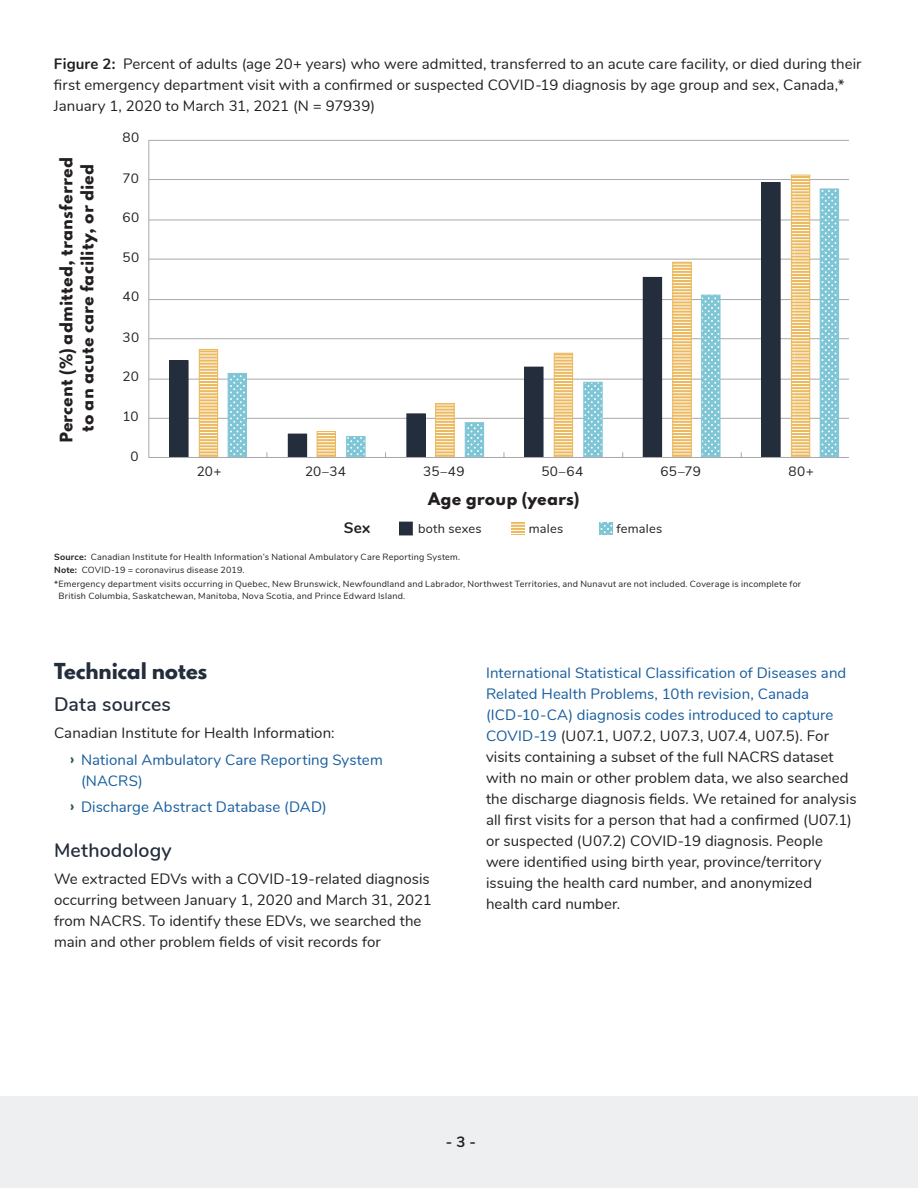
<style>
.page{position:relative;width:918px;height:1188px;background:#fff}
.page>*{position:absolute;margin:0;border:0;box-sizing:border-box;transform-origin:0 0}
.t1{font:600 19.5px "Nunito";letter-spacing:.01em;color:#232d3b}
.t2{font:800 19.5px "Spartan";letter-spacing:-.035em;color:#232d3b}
.t3{font:800 15.3px/20.9px "Spartan";letter-spacing:.005em;color:#231f20;text-align:center}
.t4{font:700 15.3px "Nunito";color:#231f20}
.t5{font:15px/21px "Nunito";letter-spacing:.005em;color:#231f20}
.t6{font:15px/26.4px "Nunito";letter-spacing:.005em;color:#175d9e}
.t7{font:700 15px "Nunito";color:#231f20}
.t8{font:13.65px "Nunito";letter-spacing:.02em;color:#231f20}
.t9{font:12.75px "Nunito";letter-spacing:.015em;color:#231f20}
.t10{font:9px/13.5px "Nunito";letter-spacing:.025em;color:#231f20}
.s1{font-weight:700}
.s2{font-weight:800;color:#365257}
.s3{color:#175d9e}
</style>
<div class="page">
<div style="left:0;top:1096px;width:918px;height:92px;background:#edeff0"></div>
<hr style="left:149px;top:418px;width:700px;height:1px;background:#a8a9ad">
<hr style="left:149px;top:379px;width:700px;height:1px;background:#a8a9ad">
<hr style="left:149px;top:338px;width:700px;height:1px;background:#a8a9ad">
<hr style="left:149px;top:299px;width:700px;height:1px;background:#a8a9ad">
<hr style="left:149px;top:259px;width:700px;height:1px;background:#a8a9ad">
<hr style="left:149px;top:220px;width:700px;height:1px;background:#a8a9ad">
<hr style="left:149px;top:179px;width:700px;height:1px;background:#a8a9ad">
<hr style="left:149px;top:140px;width:700px;height:1px;background:#a8a9ad">
<hr style="left:149px;top:140px;width:1px;height:317px;background:#a8a9ad">
<div style="left:170px;top:361px;width:18px;height:96px;background:#242d3b"></div>
<div style="left:169px;top:360px;width:20px;height:97px;border:1px solid #242d3b"></div>
<svg style="left:793px;top:177px;width:15px;height:11px"></svg>
<svg style="left:201px;top:351px;width:15px;height:104px;background:#f1cf92"></svg>
<div style="left:199px;top:349px;width:19px;height:108px;border:1px solid #ecb95e"></div>
<svg style="left:228px;top:188px;width:611px;height:269px"></svg>
<hr style="left:149px;top:457px;width:700px;height:1px;background:#a8a9ad">
<div style="left:400px;top:522px;width:12px;height:13px;background:#242d3b"></div>
<div style="left:399px;top:522px;width:14px;height:13px;border:1px solid #242d3b"></div>
<svg style="left:512px;top:522px;width:13px;height:13px"></svg>
<svg style="left:599px;top:522px;width:13px;height:13px"></svg>
<p class="t5" style="left:54px;top:53px;width:809px"><span class="s1">Figure 2:</span> Percent of adults (age 20+ years) who were admitted, transferred to an acute care facility, or died during their first emergency department visit with a confirmed or suspected COVID-19 diagnosis by age group and sex, Canada,*<br>January 1, 2020 to March 31, 2021 (N = 97939)</p>
<p class="t3" style="left:56px;top:443px;width:287px;rotate:-90deg">Percent (%) admitted, transferred to an acute care facility, or died</p>
<p class="t8" style="left:123px;top:127px;width:18px">80</p>
<p class="t8" style="left:123px;top:168px;width:18px">70</p>
<p class="t8" style="left:123px;top:207px;width:18px">60</p>
<p class="t8" style="left:123px;top:248px;width:18px">50</p>
<p class="t8" style="left:123px;top:287px;width:18px">40</p>
<p class="t8" style="left:123px;top:327px;width:18px">30</p>
<p class="t8" style="left:123px;top:366px;width:18px">20</p>
<p class="t8" style="left:123px;top:407px;width:18px">10</p>
<p class="t8" style="left:130px;top:446px;width:10px">0</p>
<p class="t8" style="left:197px;top:461px;width:26px">20+</p>
<p class="t8" style="left:305px;top:461px;width:43px">20–34</p>
<p class="t8" style="left:423px;top:461px;width:43px">35–49</p>
<p class="t8" style="left:541px;top:461px;width:44px">50–64</p>
<p class="t8" style="left:661px;top:461px;width:42px">65–79</p>
<p class="t8" style="left:789px;top:461px;width:27px">80+</p>
<p class="t3" style="left:428px;top:488px;width:153px">Age group (years)</p>
<p class="t4" style="left:344px;top:516px;width:28px">Sex</p>
<p class="t9" style="left:418px;top:519px;width:65px">both sexes</p>
<p class="t9" style="left:529px;top:519px;width:36px">males</p>
<p class="t9" style="left:616px;top:520px;width:47px">females</p>
<p class="t10" style="left:54px;top:549px;width:749px"><span class="s1">Source:</span> Canadian Institute for Health Information’s National Ambulatory Care Reporting System.<br><span class="s1">Note:</span> COVID-19 = coronavirus disease 2019.<br>*Emergency department visits occurring in Quebec, New Brunswick, Newfoundland and Labrador, Northwest Territories, and Nunavut are not included. Coverage is incomplete for</p>
<p class="t10" style="left:58px;top:588px;width:348px">British Columbia, Saskatchewan, Manitoba, Nova Scotia, and Prince Edward Island.</p>
<h1 class="t2" style="left:54px;top:657px;width:155px">Technical notes</h1>
<h1 class="t1" style="left:54px;top:690px;width:118px">Data sources</h1>
<p class="t5" style="left:70px;top:719px;width:314px;line-height:26.4px;text-indent:-16px">Canadian Institute for Health Information:<br><span class="s2">›</span> <span class="s3">National Ambulatory Care Reporting System</span></p>
<p class="t6" style="left:70px;top:767px;width:258px;text-indent:11px">(NACRS)<br><span class="s2">›</span> Discharge Abstract Database (DAD)</p>
<h1 class="t1" style="left:54px;top:836px;width:119px">Methodology</h1>
<p class="t5" style="left:54px;top:868px;width:379px">We extracted EDVs with a COVID-19-related diagnosis occurring between January 1, 2020 and March 31, 2021 from NACRS. To identify these EDVs, we searched the main and other problem fields of visit records for</p>
<p class="t5" style="left:486px;top:661px;width:372px"><span class="s3">International Statistical Classification of Diseases and Related Health Problems, 10th revision, Canada (ICD-10-CA) diagnosis codes introduced to capture COVID-19</span> (U07.1, U07.2, U07.3, U07.4, U07.5). For visits containing a subset of the full NACRS dataset with no main or other problem data, we also searched the discharge diagnosis fields. We retained for analysis all first visits for a person that had a confirmed (U07.1) or suspected (U07.2) COVID-19 diagnosis. People were identified using birth year, province/territory issuing the health card number, and anonymized health card number.</p>
<p class="t7" style="left:446px;top:1131px;width:32px">- 3 -</p>
</div>
